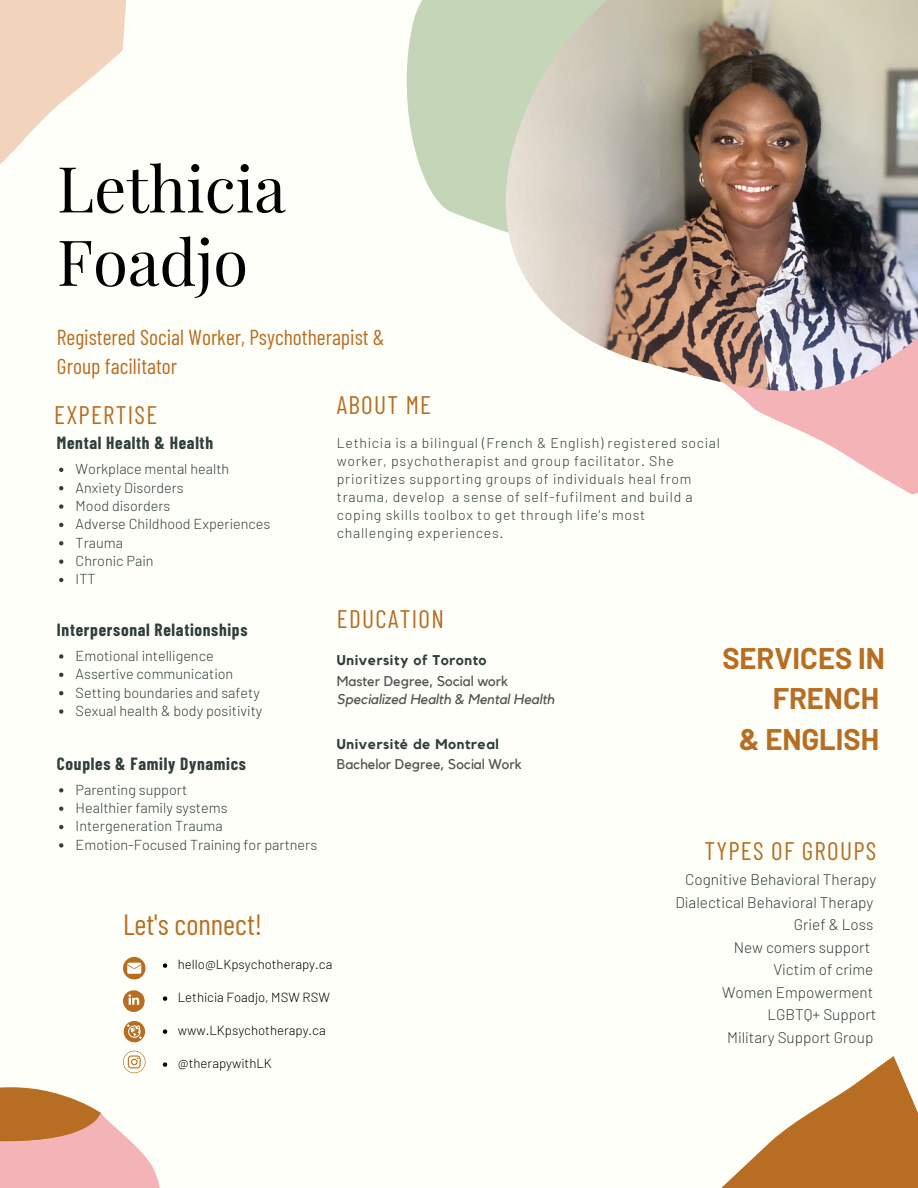
<style>
.page{position:relative;width:918px;height:1188px;background:#fffffa}
.page>*{position:absolute;margin:0;border:0;box-sizing:border-box;transform-origin:0 0}
.t1{font:63.45px/73.3px "Playfair Display";color:#000}
.t2{font:29.25px "Barlow Condensed";color:#b76e22}
.t3{font:700 29.1px/40.5px "Barlow";color:#b76e22;text-align:right}
.t4{font:25.35px "Barlow Condensed";letter-spacing:.05em;color:#b76e22}
.t5{font:21.6px/29.2px "Barlow Condensed";color:#b76e22}
.t6{font:700 17.25px "Barlow Condensed";letter-spacing:.04em;color:#303f3c}
.t7{font:300 15.3px "Barlow";color:#303f3c}
.t8{font:300 14.4px/18.3px "Barlow";color:#303f3c}
.t9{font:300 14.1px/18px "Barlow";letter-spacing:.05em;color:#303f3c}
.t10{font:14.1px "Kollektif";color:#545454}
.t11{font:700 14.1px "Kollektif";letter-spacing:.04em;color:#303f3c}
.t12{font:italic 14.1px "Kollektif";color:#545454}
.t13{font:300 13.2px "Barlow";color:#000}
</style>
<div class="page">
<svg style="left:406px;top:0;width:100px;height:232px;fill:#c4d6b7"></svg>
<svg style="left:0;top:1087px;width:160px;height:101px"></svg>
<svg style="left:740px;top:396px;width:178px;height:99px;fill:#f4b4b7"></svg>
<svg style="left:0;top:0;width:127px;height:164px"></svg>
<svg style="left:721px;top:1056px;width:197px;height:132px"></svg>
<img style="left:506px;top:0;width:412px;height:396px">
<svg style="left:123px;top:990px;width:21px;height:22px"></svg>
<svg style="left:126px;top:993px;width:19px;height:19px"></svg>
<div style="left:124px;top:1021px;width:21px;height:21px;background:#b76e22;border-radius:50%"></div>
<svg style="left:127px;top:1025px;width:15px;height:14px"></svg>
<svg style="left:123px;top:1051px;width:23px;height:22px"></svg>
<svg style="left:123px;top:957px;width:23px;height:22px"></svg>
<svg style="left:163px;top:963px;width:4px;height:5px"></svg>
<svg style="left:163px;top:996px;width:4px;height:5px"></svg>
<svg style="left:163px;top:1029px;width:4px;height:5px"></svg>
<svg style="left:163px;top:1062px;width:4px;height:5px"></svg>
<svg style="left:59px;top:468px;width:4px;height:4px"></svg>
<svg style="left:59px;top:486px;width:4px;height:4px"></svg>
<svg style="left:59px;top:504px;width:4px;height:5px"></svg>
<svg style="left:59px;top:523px;width:4px;height:4px"></svg>
<svg style="left:59px;top:541px;width:4px;height:4px"></svg>
<svg style="left:59px;top:559px;width:4px;height:5px"></svg>
<svg style="left:59px;top:578px;width:4px;height:4px"></svg>
<svg style="left:59px;top:654px;width:4px;height:5px"></svg>
<svg style="left:59px;top:673px;width:4px;height:4px"></svg>
<svg style="left:59px;top:691px;width:4px;height:4px"></svg>
<svg style="left:59px;top:709px;width:4px;height:5px"></svg>
<svg style="left:59px;top:788px;width:4px;height:5px"></svg>
<svg style="left:59px;top:807px;width:4px;height:4px"></svg>
<svg style="left:59px;top:825px;width:4px;height:4px"></svg>
<svg style="left:59px;top:843px;width:4px;height:5px"></svg>
<h1 class="t1" style="left:57px;top:150px;width:230px">Lethicia<br>Foadjo</h1>
<h3 class="t5" style="left:57px;top:322px;width:329px">Registered Social Worker, Psychotherapist &amp;<br>Group facilitator</h3>
<h3 class="t4" style="left:54px;top:398px;width:105px">EXPERTISE</h3>
<p class="t6" style="left:57px;top:432px;width:158px">Mental Health &amp; Health</p>
<p class="t8" style="left:76px;top:459px;width:196px">Workplace mental health<br>Anxiety Disorders<br>Mood disorders<br>Adverse Childhood Experiences<br>Trauma<br>Chronic Pain<br>ITT</p>
<p class="t6" style="left:57px;top:619px;width:192px">Interpersonal Relationships</p>
<p class="t8" style="left:76px;top:646px;width:188px">Emotional intelligence<br>Assertive communication<br>Setting boundaries and safety<br>Sexual health &amp; body positivity</p>
<p class="t6" style="left:57px;top:752px;width:191px">Couples &amp; Family Dynamics</p>
<h3 class="t4" style="left:337px;top:389px;width:96px">ABOUT ME</h3>
<p class="t9" style="left:337px;top:434px;width:385px">Lethicia is a bilingual (French &amp; English) registered social worker, psychotherapist and group facilitator. She prioritizes supporting groups of individuals heal from trauma, develop a sense of self-fufilment and build a coping skills toolbox to get through life's most challenging experiences.</p>
<h3 class="t4" style="left:337px;top:602px;width:108px">EDUCATION</h3>
<p class="t11" style="left:337px;top:653px;width:151px">University of Toronto</p>
<p class="t10" style="left:337px;top:674px;width:173px">Master Degree, Social work</p>
<p class="t12" style="left:337px;top:692px;width:219px">Specialized Health &amp; Mental Health</p>
<p class="t11" style="left:337px;top:738px;width:163px">Université de Montreal</p>
<p class="t10" style="left:337px;top:757px;width:186px">Bachelor Degree, Social Work</p>
<h3 class="t3" style="left:722px;top:637px;width:164px">SERVICES IN<br>FRENCH<br>&amp; ENGLISH</h3>
<p class="t8" style="left:76px;top:780px;width:243px">Parenting support<br>Healthier family systems<br>Intergeneration Trauma<br>Emotion-Focused Training for partners</p>
<h2 class="t2" style="left:123px;top:906px;width:141px">Let's connect!</h2>
<p class="t13" style="left:178px;top:956px;width:156px">hello@LKpsychotherapy.ca</p>
<p class="t13" style="left:178px;top:989px;width:154px">Lethicia Foadjo, MSW RSW</p>
<p class="t13" style="left:178px;top:1022px;width:149px">www.LKpsychotherapy.ca</p>
<p class="t13" style="left:178px;top:1055px;width:96px">@therapywithLK</p>
<h3 class="t4" style="left:704px;top:834px;width:174px">TYPES OF GROUPS</h3>
<p class="t7" style="left:685px;top:870px;width:193px">Cognitive Behavioral Therapy</p>
<p class="t7" style="left:675px;top:892px;width:199px">Dialectical Behavioral Therapy</p>
<p class="t7" style="left:794px;top:915px;width:81px">Grief &amp; Loss</p>
<p class="t7" style="left:734px;top:937px;width:138px">New comers support</p>
<p class="t7" style="left:773px;top:960px;width:101px">Victim of crime</p>
<p class="t7" style="left:722px;top:982px;width:153px">Women Empowerment</p>
<p class="t7" style="left:768px;top:1005px;width:110px">LGBTQ+ Support</p>
<p class="t7" style="left:727px;top:1027px;width:148px">Military Support Group</p>
</div>
